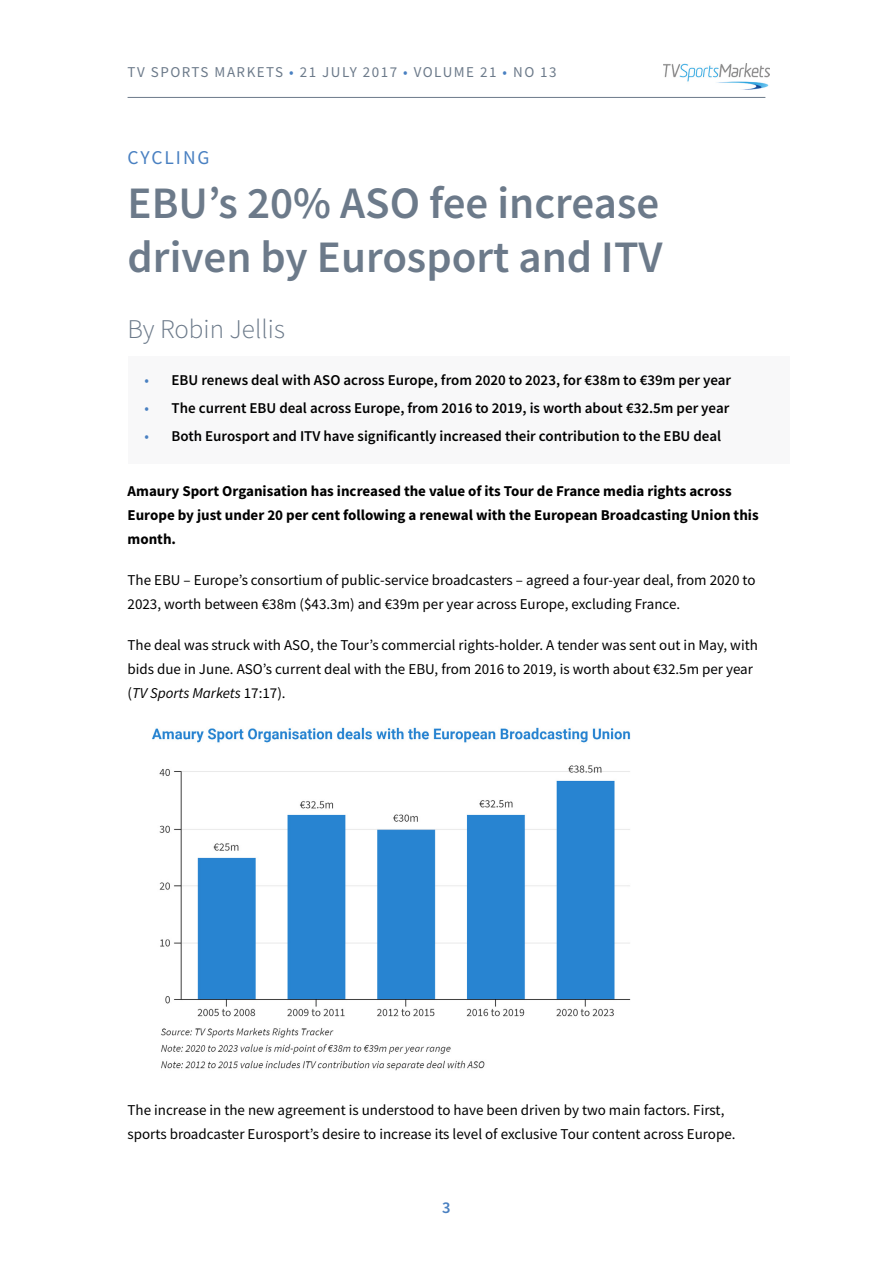
<style>
.page{position:relative;width:893px;height:1263px;background:#fff}
.page>*{position:absolute;margin:0;border:0;box-sizing:border-box;transform-origin:0 0}
.t1{font:600 45px/54px "Source Sans Pro";color:#6c7a8a}
.t2{font:300 27px "Source Sans Pro";color:#6c7a8a}
.t3{font:19.5px "Source Sans Pro";letter-spacing:.1em;color:#4980c1}
.t4{font:600 16.5px "Source Sans Pro";color:#4980c1}
.t5{font:15px/24px "Source Sans Pro";color:#000}
.t6{font:600 15px "Source Sans Pro";color:#000}
.t7{font:700 15px/24px "Source Sans Pro";color:#000}
.t8{font:15px "Source Sans Pro";letter-spacing:.1em;color:#6c7a8a}
.s1{color:#4980c1}
.s2{font-weight:400;color:#4980c1}
.s3{font-style:italic}
</style>
<div class="page">
<hr style="left:128px;top:97px;width:637px;height:1px;background:#6c7a8a">
<img style="left:663px;top:64px;width:106px;height:25px">
<div style="left:128px;top:356px;width:661px;height:108px;background:#f8f8f9"></div>
<img style="left:152px;top:727px;width:479px;height:344px">
<p class="t8" style="left:128px;top:63px;width:431px">TV SPORTS MARKETS <span class="s1">•</span> 21 JULY 2017 <span class="s1">•</span> VOLUME 21 <span class="s1">•</span> NO 13</p>
<h3 class="t3" style="left:128px;top:145px;width:84px">CYCLING</h3>
<h1 class="t1" style="left:128px;top:176px;width:537px">EBU’s 20% ASO fee increase driven by Eurosport and ITV</h1>
<h2 class="t2" style="left:128px;top:312px;width:159px">By Robin Jellis</h2>
<p class="t6" style="left:145px;top:370px;width:588px"><span class="s2">•</span> EBU renews deal with ASO across Europe, from 2020 to 2023, for €38m to €39m per year</p>
<p class="t6" style="left:145px;top:398px;width:586px"><span class="s2">•</span> The current EBU deal across Europe, from 2016 to 2019, is worth about €32.5m per year</p>
<p class="t6" style="left:145px;top:426px;width:578px"><span class="s2">•</span> Both Eurosport and ITV have significantly increased their contribution to the EBU deal</p>
<p class="t7" style="left:128px;top:479px;width:633px">Amaury Sport Organisation has increased the value of its Tour de France media rights across<br>Europe by just under 20 per cent following a renewal with the European Broadcasting Union this month.</p>
<p class="t5" style="left:128px;top:568px;width:629px">The EBU – Europe’s consortium of public-service broadcasters – agreed a four-year deal, from 2020 to<br>2023, worth between €38m ($43.3m) and €39m per year across Europe, excluding France.</p>
<p class="t5" style="left:128px;top:633px;width:632px">The deal was struck with ASO, the Tour’s commercial rights-holder. A tender was sent out in May, with bids due in June. ASO’s current deal with the EBU, from 2016 to 2019, is worth about €32.5m per year (<span class="s3">TV Sports Markets</span> 17:17).</p>
<p class="t5" style="left:128px;top:1098px;width:609px">The increase in the new agreement is understood to have been driven by two main factors. First, sports broadcaster Eurosport’s desire to increase its level of exclusive Tour content across Europe.</p>
<p class="t4" style="left:442px;top:1196px;width:10px">3</p>
</div>
